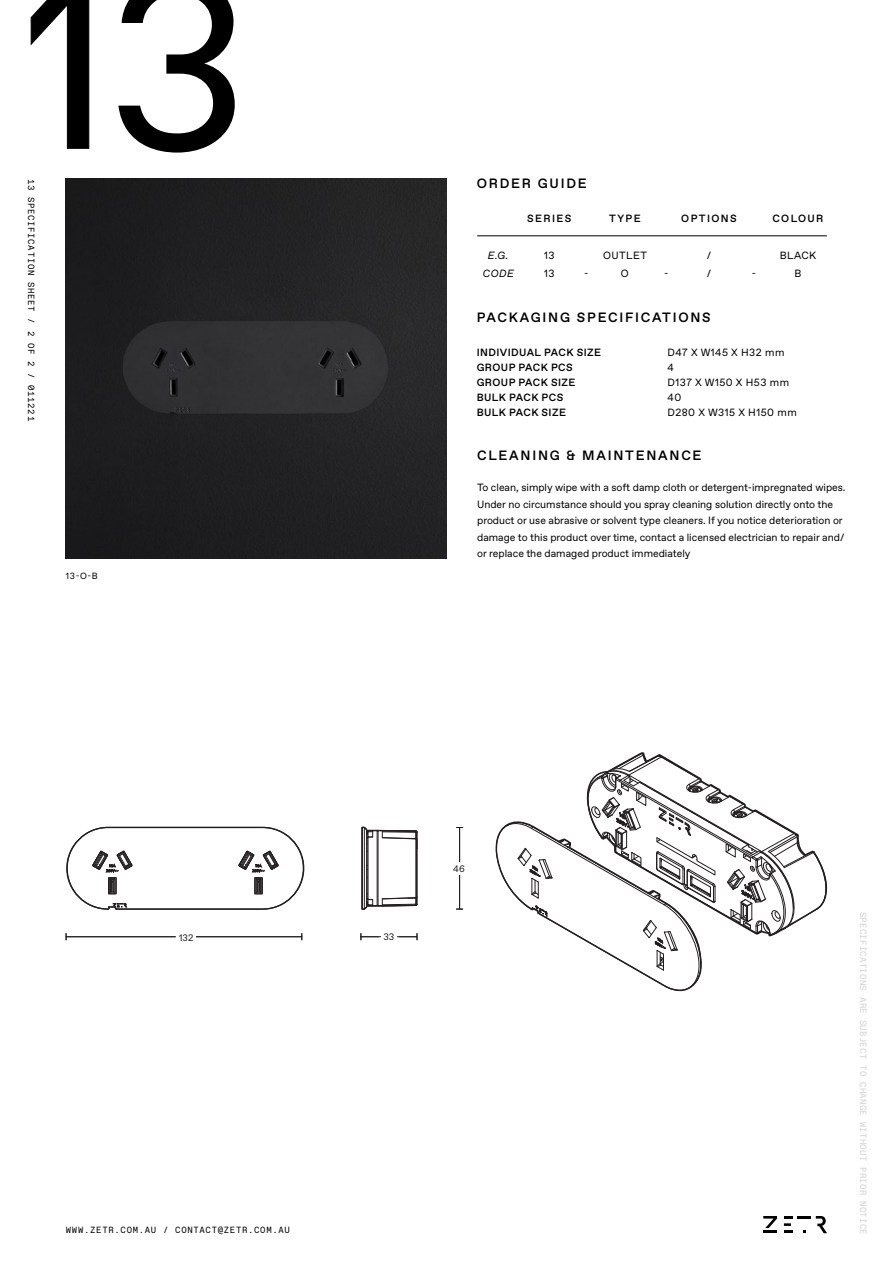
<style>
.page{position:relative;width:893px;height:1263px;background:#fff}
.page>*{position:absolute;margin:0;border:0;box-sizing:border-box;transform-origin:0 0}
.t1{font:13.5px "Edu Favorit Variable";letter-spacing:.13em;color:#000}
.t2{font:10.5px/16.5px "Edu Favorit Variable";color:#000;text-align:center}
.t3{font:10.5px/15px "Edu Favorit Variable";letter-spacing:.04em;color:#000}
.t4{font:10.5px "Edu Favorit Variable";letter-spacing:.13em;color:#000}
.t5{font:9.45px "Favorit Std";color:#231f20}
.t6{font:9px "Favorit Mono Std";letter-spacing:.075em;color:#000}
.t7{font:9px "Favorit Mono Std";letter-spacing:.03em;color:#d1d3d4}
.t8{font:9px "Edu Favorit Variable";color:#000}
.t9{font:7.5px "Favorit Std";color:#231f20}
</style>
<div class="page">
<svg style="left:784px;top:1216px;width:43px;height:17px"></svg>
<hr style="left:763px;top:1230px;width:14px;height:3px;background:#000">
<svg style="left:763px;top:1216px;width:14px;height:12px"></svg>
<svg style="left:31px;top:0;width:58px;height:149px"></svg>
<svg style="left:118px;top:0;width:117px;height:153px"></svg>
<hr style="left:477px;top:236px;width:350px;height:1px;background:#000">
<img style="left:66px;top:179px;width:380px;height:379px">
<hr style="left:116px;top:908px;width:147px;height:2px;background:#231f20">
<svg style="left:239px;top:826px;width:66px;height:84px"></svg>
<hr style="left:108px;top:827px;width:155px;height:1px;background:#231f20">
<svg style="left:66px;top:826px;width:67px;height:84px"></svg>
<svg style="left:361px;top:826px;width:57px;height:84px"></svg>
<hr style="left:66px;top:936px;width:236px;height:1px;background:#231f20">
<div style="left:176px;top:930px;width:19px;height:13px;background:#fff"></div>
<hr style="left:361px;top:936px;width:56px;height:1px;background:#231f20">
<div style="left:381px;top:930px;width:16px;height:13px;background:#fff"></div>
<hr style="left:459px;top:827px;width:1px;height:82px;background:#231f20">
<div style="left:452px;top:862px;width:14px;height:12px;background:#fff"></div>
<svg style="left:496px;top:752px;width:331px;height:239px"></svg>
<p class="t6" style="left:37px;top:179px;width:244px;rotate:90deg">13 SPECIFICATION SHEET / 2 OF 2 / 011221</p>
<p class="t8" style="left:66px;top:570px;width:34px">13-O-B</p>
<p class="t1" style="left:477px;top:176px;width:112px">ORDER GUIDE</p>
<p class="t2" style="left:527px;top:210px;width:46px">SERIES</p>
<p class="t2" style="left:488px;top:247px;width:22px">E.G.</p>
<p class="t2" style="left:544px;top:247px;width:12px">13</p>
<p class="t2" style="left:483px;top:266px;width:33px">CODE</p>
<p class="t2" style="left:544px;top:266px;width:12px">13</p>
<p class="t2" style="left:584px;top:266px;width:6px">-</p>
<p class="t2" style="left:664px;top:266px;width:6px">-</p>
<p class="t2" style="left:752px;top:266px;width:6px">-</p>
<p class="t2" style="left:609px;top:210px;width:33px">TYPE</p>
<p class="t4" style="left:681px;top:212px;width:57px">OPTIONS</p>
<p class="t2" style="left:603px;top:247px;width:45px">OUTLET</p>
<p class="t2" style="left:707px;top:247px;width:6px">/</p>
<p class="t2" style="left:621px;top:266px;width:9px">O</p>
<p class="t2" style="left:707px;top:266px;width:6px">/</p>
<p class="t1" style="left:477px;top:310px;width:236px">PACKAGING SPECIFICATIONS</p>
<p class="t2" style="left:772px;top:210px;width:52px">COLOUR</p>
<p class="t2" style="left:780px;top:246px;width:38px;line-height:18.6px">BLACK<br>B</p>
<p class="t3" style="left:477px;top:345px;width:126px">INDIVIDUAL PACK SIZE<br>GROUP PACK PCS<br>GROUP PACK SIZE<br>BULK PACK PCS<br>BULK PACK SIZE</p>
<p class="t3" style="left:668px;top:345px;width:131px">D47 X W145 X H32 mm<br>4<br>D137 X W150 X H53 mm<br>40<br>D280 X W315 X H150 mm</p>
<p class="t1" style="left:477px;top:448px;width:226px">CLEANING &amp; MAINTENANCE</p>
<p class="t2" style="left:477px;top:480px;width:370px;text-align:left">To clean, simply wipe with a soft damp cloth or detergent-impregnated wipes.<br>Under no circumstance should you spray cleaning solution directly onto the product or use abrasive or solvent type cleaners. If you notice deterioration or damage to this product over time, contact a licensed electrician to repair and/ or replace the damaged product immediately</p>
<p class="t5" style="left:383px;top:930px;width:12px">33</p>
<p class="t9" style="left:179px;top:931px;width:13px">132</p>
<p class="t9" style="left:385px;top:931px;width:10px">33</p>
<p class="t5" style="left:453px;top:862px;width:13px">46</p>
<p class="t9" style="left:454px;top:863px;width:11px">46</p>
<p class="t6" style="left:66px;top:1224px;width:226px">WWW.ZETR.COM.AU / CONTACT@ZETR.COM.AU</p>
<p class="t7" style="left:869px;top:912px;width:324px;rotate:90deg">SPECIFICATIONS ARE SUBJECT TO CHANGE WITHOUT PRIOR NOTICE</p>
</div>
